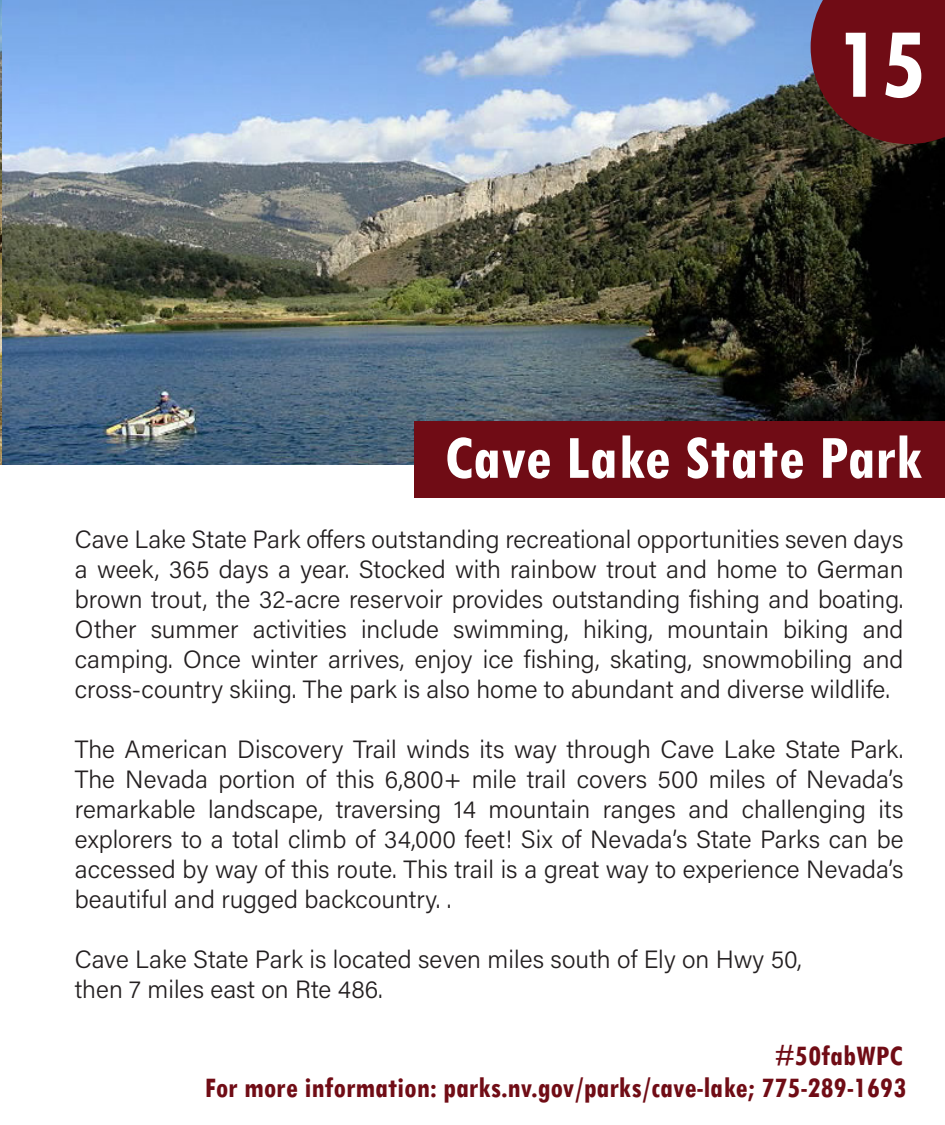
<style>
.page{position:relative;width:945px;height:1125px;background:#fff}
.page>*{position:absolute;margin:0;border:0;box-sizing:border-box;transform-origin:0 0}
.t1{font:700 condensed 105px "Tw Cen";color:#fff}
.titles_left{font:700 condensed 65px "Tw Cen";color:#fff}
.MORE_INFO{font:700 condensed 30px "Tw Cen";color:#700c15}
.more_info{font:700 condensed 30px "Tw Cen";color:#700c15}
.body_text{font:25px/30px "Acumin Variable Concept";color:#231f20;text-align:justify}
</style>
<div class="page">
<img style="left:0;top:0;width:945px;height:464px">
<div style="left:414px;top:421px;width:531px;height:77px;background:#700c15"></div>
<svg style="left:811px;top:0;width:134px;height:144px;background:#691218"></svg>
<p class="t1" style="left:835px;top:0;width:93px">15</p>
<p class="titles_left" style="left:444px;top:418px;width:480px">Cave Lake State Park</p>
<p class="body_text" style="left:75px;top:524px;width:830px">Cave Lake State Park offers outstanding recreational opportunities seven days a week, 365 days a year. Stocked with rainbow trout and home to German brown trout, the 32-acre reservoir provides outstanding fishing and boating.<br>Other summer activities include swimming, hiking, mountain biking and camping. Once winter arrives, enjoy ice fishing, skating, snowmobiling and cross-country skiing. The park is also home to abundant and diverse wildlife.</p>
<p class="body_text" style="left:75px;top:734px;width:830px">The American Discovery Trail winds its way through Cave Lake State Park.<br>The Nevada portion of this 6,800+ mile trail covers 500 miles of Nevada’s remarkable landscape, traversing 14 mountain ranges and challenging its explorers to a total climb of 34,000 feet! Six of Nevada’s State Parks can be accessed by way of this route. This trail is a great way to experience Nevada’s beautiful and rugged backcountry. .</p>
<p class="body_text" style="left:75px;top:944px;width:729px">Cave Lake State Park is located seven miles south of Ely on Hwy 50,</p>
<p class="body_text" style="left:75px;top:974px;width:310px">then 7 miles east on Rte 486.</p>
<p class="more_info" style="left:775px;top:1037px;width:129px">#50fabWPC</p>
<p class="MORE_INFO" style="left:205px;top:1069px;width:703px">For more information: parks.nv.gov/parks/cave-lake; 775-289-1693</p>
</div>
